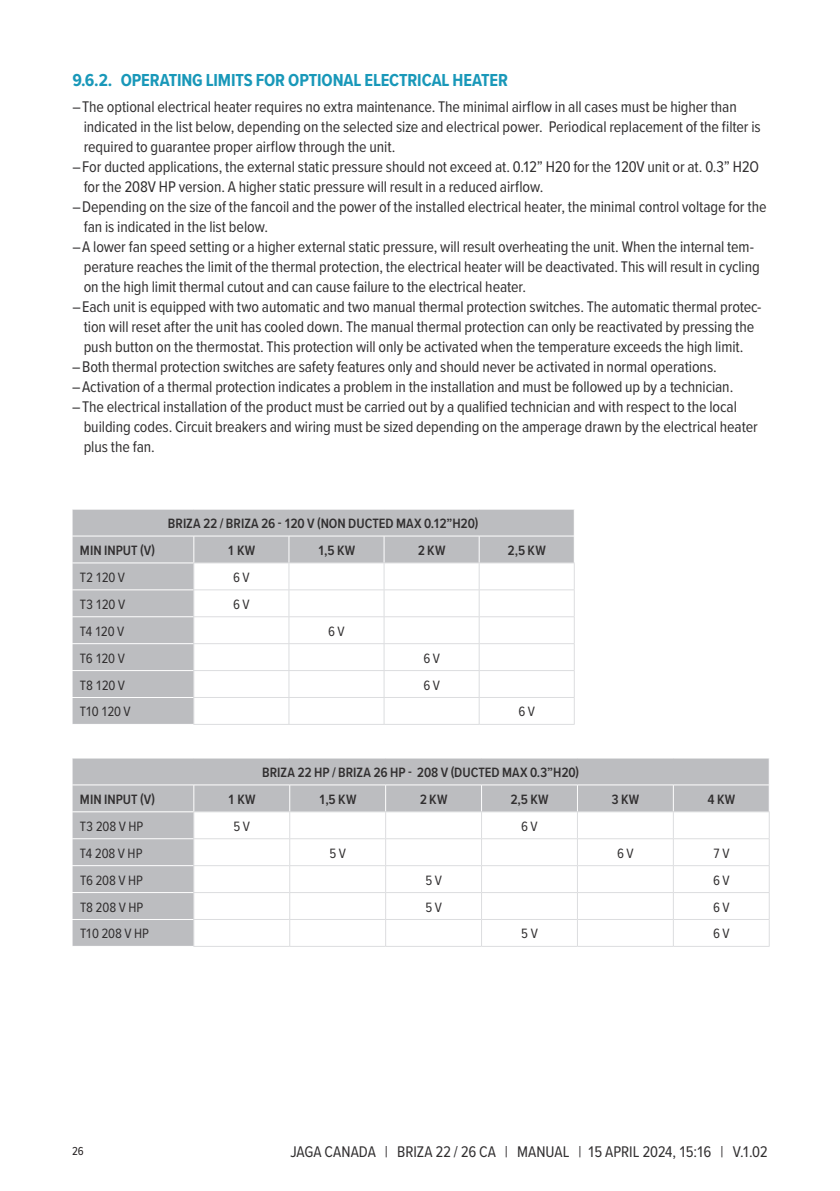
<style>
.page{position:relative;width:840px;height:1191px;background:#fff}
.page>*{position:absolute;margin:0;border:0;box-sizing:border-box;transform-origin:0 0}
.t1{font:700 18px "Proxima Nova Cond";letter-spacing:-.005em;color:#1998b9}
.t2{font:16px/20px "Proxima Nova Cond";letter-spacing:-.005em;color:#312f30}
.t3{font:600 14px "Proxima Nova Cond";letter-spacing:.005em;color:#312f30}
.t4{font:14px "Proxima Nova Cond";color:#312f30}
.t5{font:12px "Proxima Nova Cond";color:#231f20}
</style>
<div class="page">
<svg style="left:72px;top:509px;width:502px;height:215px"></svg>
<hr style="left:193px;top:724px;width:96px;height:1px;background:#dcdddf">
<hr style="left:289px;top:724px;width:95px;height:1px;background:#dcdddf">
<hr style="left:384px;top:724px;width:95px;height:1px;background:#dcdddf">
<hr style="left:479px;top:724px;width:95px;height:1px;background:#dcdddf">
<svg style="left:72px;top:758px;width:697px;height:188px"></svg>
<hr style="left:385px;top:865px;width:96px;height:1px;background:#dcdddf">
<hr style="left:385px;top:892px;width:96px;height:1px;background:#dcdddf">
<hr style="left:577px;top:892px;width:96px;height:1px;background:#dcdddf">
<hr style="left:289px;top:919px;width:96px;height:1px;background:#dcdddf">
<hr style="left:385px;top:919px;width:96px;height:1px;background:#dcdddf">
<hr style="left:481px;top:919px;width:96px;height:1px;background:#dcdddf">
<hr style="left:577px;top:919px;width:96px;height:1px;background:#dcdddf">
<hr style="left:193px;top:946px;width:96px;height:1px;background:#dcdddf">
<hr style="left:289px;top:946px;width:96px;height:1px;background:#dcdddf">
<hr style="left:385px;top:946px;width:96px;height:1px;background:#dcdddf">
<hr style="left:481px;top:946px;width:96px;height:1px;background:#dcdddf">
<hr style="left:577px;top:946px;width:96px;height:1px;background:#dcdddf">
<hr style="left:673px;top:946px;width:96px;height:1px;background:#dcdddf">
<p class="t1" style="left:72px;top:67px;width:437px">9.6.2. OPERATING LIMITS FOR OPTIONAL ELECTRICAL HEATER</p>
<p class="t2" style="left:84px;top:96px;width:678px;text-indent:-11px">– The optional electrical heater requires no extra maintenance. The minimal airflow in all cases must be higher than indicated in the list below, depending on the selected size and electrical power. Periodical replacement of the filter is required to guarantee proper airflow through the unit.</p>
<p class="t2" style="left:84px;top:156px;width:676px;text-indent:-11px">– For ducted applications, the external static pressure should not exceed at. 0.12” H20 for the 120V unit or at. 0.3” H2O for the 208V HP version. A higher static pressure will result in a reduced airflow.</p>
<p class="t2" style="left:84px;top:196px;width:684px;text-indent:-11px">– Depending on the size of the fancoil and the power of the installed electrical heater, the minimal control voltage for the fan is indicated in the list below.</p>
<p class="t2" style="left:84px;top:236px;width:677px;text-indent:-11px">– A lower fan speed setting or a higher external static pressure, will result overheating the unit. When the internal tem&shy;perature reaches the limit of the thermal protection, the electrical heater will be deactivated. This will result in cycling on the high limit thermal cutout and can cause failure to the electrical heater.</p>
<p class="t2" style="left:72px;top:296px;width:690px;text-align:center">– Each unit is equipped with two automatic and two manual thermal protection switches. The automatic thermal protec&shy;tion will reset after the unit has cooled down. The manual thermal protection can only be reactivated by pressing the push button on the thermostat. This protection will only be activated when the temperature exceeds the high limit.</p>
<p class="t2" style="left:72px;top:356px;width:645px">– Both thermal protection switches are safety features only and should never be activated in normal operations.</p>
<p class="t2" style="left:72px;top:376px;width:662px">– Activation of a thermal protection indicates a problem in the installation and must be followed up by a technician.</p>
<p class="t2" style="left:84px;top:396px;width:675px;text-indent:-11px">– The electrical installation of the product must be carried out by a qualified technician and with respect to the local building codes. Circuit breakers and wiring must be sized depending on the amperage drawn by the electrical heater plus the fan.</p>
<p class="t3" style="left:168px;top:513px;width:312px">BRIZA 22 / BRIZA 26 - 120 V (NON DUCTED MAX 0.12”H20)</p>
<p class="t3" style="left:80px;top:540px;width:77px">MIN INPUT (V)</p>
<p class="t3" style="left:227px;top:540px;width:29px">1 KW</p>
<p class="t3" style="left:317px;top:540px;width:39px">1,5 KW</p>
<p class="t3" style="left:417px;top:540px;width:29px">2 KW</p>
<p class="t3" style="left:507px;top:540px;width:40px">2,5 KW</p>
<p class="t4" style="left:80px;top:567px;width:47px">T2 120 V</p>
<p class="t4" style="left:233px;top:567px;width:18px">6 V</p>
<p class="t4" style="left:80px;top:594px;width:47px">T3 120 V</p>
<p class="t4" style="left:233px;top:594px;width:18px">6 V</p>
<p class="t4" style="left:80px;top:621px;width:46px">T4 120 V</p>
<p class="t4" style="left:328px;top:621px;width:18px">6 V</p>
<p class="t4" style="left:80px;top:647px;width:46px">T6 120 V</p>
<p class="t4" style="left:423px;top:647px;width:18px">6 V</p>
<p class="t4" style="left:80px;top:674px;width:47px">T8 120 V</p>
<p class="t4" style="left:423px;top:674px;width:18px">6 V</p>
<p class="t4" style="left:80px;top:701px;width:52px">T10 120 V</p>
<p class="t4" style="left:518px;top:701px;width:18px">6 V</p>
<p class="t3" style="left:262px;top:762px;width:318px">BRIZA 22 HP / BRIZA 26 HP - 208 V (DUCTED MAX 0.3”H20)</p>
<p class="t3" style="left:80px;top:789px;width:77px">MIN INPUT (V)</p>
<p class="t3" style="left:228px;top:789px;width:29px">1 KW</p>
<p class="t3" style="left:319px;top:789px;width:39px">1,5 KW</p>
<p class="t3" style="left:419px;top:789px;width:29px">2 KW</p>
<p class="t3" style="left:510px;top:789px;width:40px">2,5 KW</p>
<p class="t3" style="left:611px;top:789px;width:29px">3 KW</p>
<p class="t3" style="left:707px;top:789px;width:29px">4 KW</p>
<p class="t4" style="left:80px;top:816px;width:65px">T3 208 V HP</p>
<p class="t4" style="left:233px;top:816px;width:18px">5 V</p>
<p class="t4" style="left:521px;top:816px;width:18px">6 V</p>
<p class="t4" style="left:80px;top:842px;width:64px">T4 208 V HP</p>
<p class="t4" style="left:329px;top:842px;width:18px">5 V</p>
<p class="t4" style="left:616px;top:842px;width:18px">6 V</p>
<p class="t4" style="left:712px;top:842px;width:18px">7 V</p>
<p class="t4" style="left:80px;top:869px;width:65px">T6 208 V HP</p>
<p class="t4" style="left:425px;top:869px;width:18px">5 V</p>
<p class="t4" style="left:712px;top:869px;width:18px">6 V</p>
<p class="t4" style="left:80px;top:896px;width:65px">T8 208 V HP</p>
<p class="t4" style="left:425px;top:896px;width:18px">5 V</p>
<p class="t4" style="left:712px;top:896px;width:18px">6 V</p>
<p class="t4" style="left:80px;top:923px;width:70px">T10 208 V HP</p>
<p class="t4" style="left:521px;top:923px;width:18px">5 V</p>
<p class="t4" style="left:712px;top:923px;width:18px">6 V</p>
<p class="t5" style="left:72px;top:1142px;width:13px">26</p>
<p class="t2" style="left:290px;top:1141px;width:323px">JAGA CANADA | BRIZA 22 / 26 CA | MANUAL | 15 april</p>
<p class="t2" style="left:642px;top:1141px;width:127px">2024, 15:16 | V.1.02</p>
</div>
